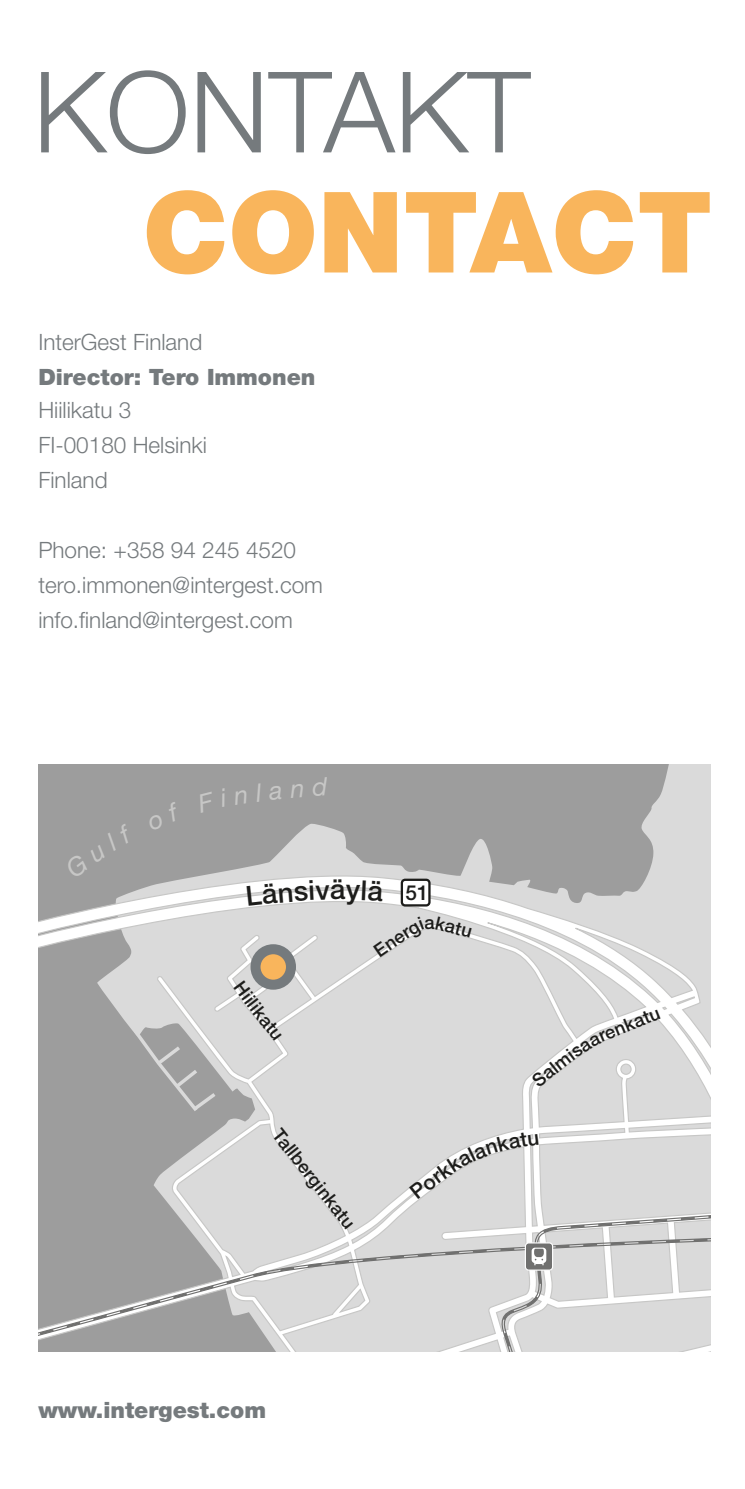
<style>
.page{position:relative;width:745px;height:1489px;background:#fff}
.page>*{position:absolute;margin:0;border:0;box-sizing:border-box;transform-origin:0 0}
.t1{font:300 112.5px "Helvetica Neue LT Pro";color:#757a7d}
.t2{font:900 112.5px "Helvetica Neue LT Pro";color:#f9b55c}
.t3{font:300 22.5px/35px "Helvetica Neue LT Pro";color:#757a7d}
.t4{font:900 22.5px "Helvetica Neue LT Pro";color:#757a7d}
.t5{font:500 20.75px "Helvetica Neue LT";color:#1d1d1b}
.t6{font:500 18.5px "Helvetica Neue LT";color:#1d1d1b}
</style>
<div class="page">
<svg style="left:97px;top:764px;width:613px;height:105px;background:#a6a6a6"></svg>
<svg style="left:38px;top:869px;width:672px;height:366px;background:#d0d0d0"></svg>
<svg style="left:130px;top:1026px;width:89px;height:88px;background:#a9a9a9"></svg>
<svg style="left:38px;top:1235px;width:459px;height:116px;background:#c2c2c2"></svg>
<div style="left:401px;top:879px;width:28px;height:26px;background:#fff;border-radius:3px"></div>
<div style="left:400px;top:878px;width:30px;height:28px;border:2px solid #1d1d1b;border-radius:3px"></div>
<svg style="left:497px;top:1209px;width:213px;height:142px;background:#d7d7d7"></svg>
<svg style="left:255px;top:949px;width:36px;height:35px"></svg>
<div style="left:250px;top:944px;width:46px;height:45px;border:10px solid #757a7d;border-radius:50%"></div>
<svg style="left:247px;top:879px;width:136px;height:26px"></svg>
<svg style="left:233px;top:980px;width:49px;height:60px;background:#d6d6d6"></svg>
<svg style="left:373px;top:916px;width:98px;height:41px;background:#dcdcdc"></svg>
<svg style="left:409px;top:1131px;width:129px;height:68px"></svg>
<svg style="left:530px;top:1027px;width:86px;height:60px"></svg>
<div style="left:64px;top:823px;width:70px;height:55px;background:#9d9d9d"></div>
<svg style="left:147px;top:801px;width:34px;height:29px"></svg>
<svg style="left:196px;top:788px;width:52px;height:24px"></svg>
<svg style="left:254px;top:783px;width:8px;height:18px"></svg>
<svg style="left:268px;top:785px;width:14px;height:15px"></svg>
<svg style="left:290px;top:783px;width:13px;height:14px"></svg>
<svg style="left:312px;top:777px;width:16px;height:19px"></svg>
<h1 class="t1" style="left:33px;top:44px;width:498px">KONTAKT</h1>
<h1 class="t2" style="left:143px;top:165px;width:570px">CONTACT</h1>
<p class="t3" style="left:38px;top:324px;width:165px">InterGest Finland</p>
<p class="t4" style="left:38px;top:364px;width:278px">Director: Tero Immonen</p>
<p class="t3" style="left:38px;top:392px;width:170px">Hiilikatu 3<br>FI-00180 Helsinki<br>Finland</p>
<p class="t3" style="left:38px;top:532px;width:286px">Phone: +358 94 245 4520 tero.immonen@intergest.com info.finland@intergest.com</p>
<p class="t5" style="left:405px;top:880px;width:25px">51</p>
<p class="t6" style="left:285px;top:1124px;width:123px;rotate:52deg">Tallberginkatu</p>
<p class="t4" style="left:38px;top:1395px;width:229px">www.intergest.com</p>
<p class="t6" style="left:610px;top:1019px;width:50px;rotate:-22deg">nkatu</p>
</div>
